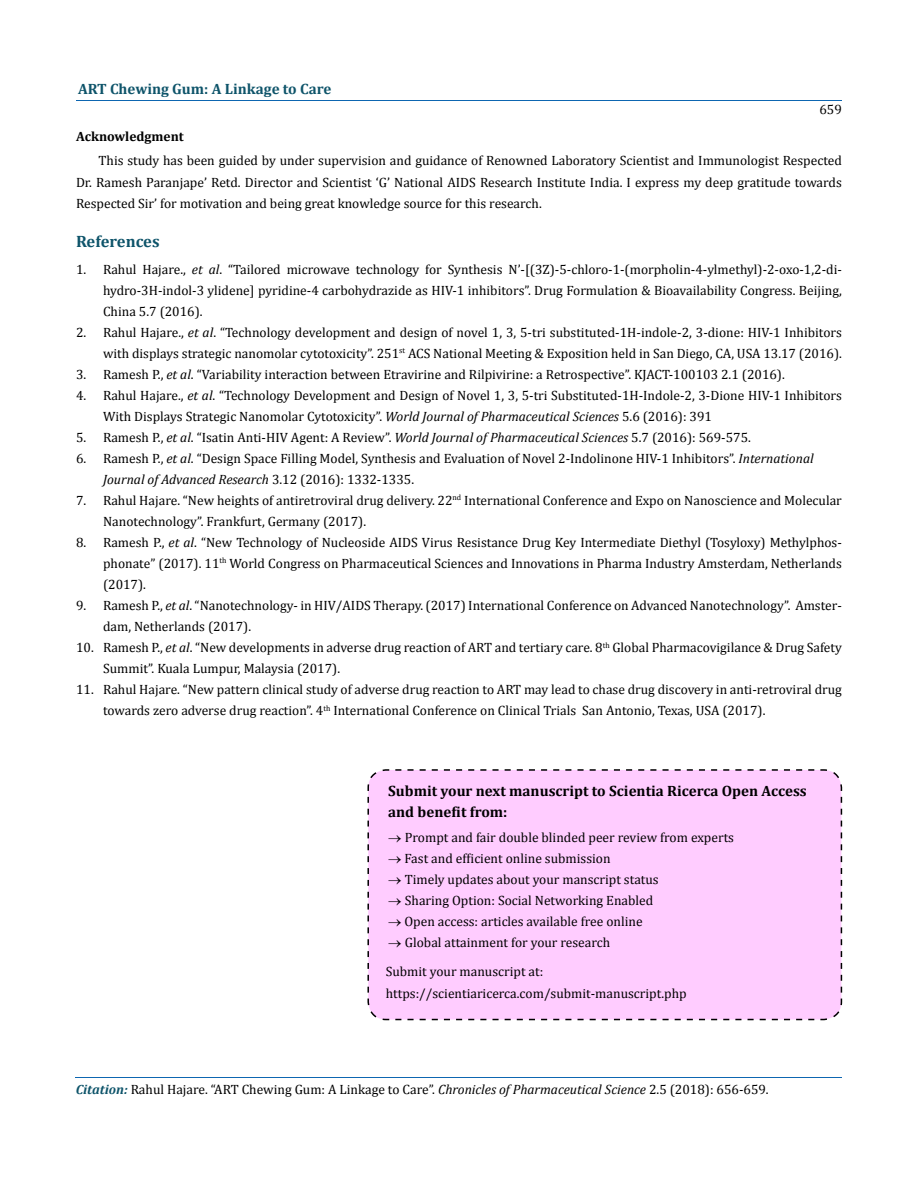
<style>
.page{position:relative;width:917px;height:1190px;background:#fff}
.page>*{position:absolute;margin:0;border:0;box-sizing:border-box;transform-origin:0 0}
.t1{font:700 16.5px "Cambria";color:#0e546a}
.t2{font:700 15px/21px "Cambria";color:#000}
.t3{font:700 15px "Cambria";color:#0e546a}
.t4{font:13.5px/21px "Cambria";color:#000}
.t5{font:700 13.5px "Cambria";color:#000}
.s1{font-style:italic}
.s2{font-weight:700;font-style:italic;font-size:13.35px;color:#0e546a}
</style>
<div class="page">
<hr style="left:76px;top:100px;width:765px;height:1px;background:#0d66b1">
<hr style="left:75px;top:1077px;width:766px;height:1px;background:#0d66b1">
<div style="left:367px;top:769px;width:475px;height:252px;background:#fcf"></div>
<p class="t3" style="left:78px;top:80px;width:255px">ART Chewing Gum: A Linkage to Care</p>
<p class="t5" style="left:76px;top:128px;width:109px">Acknowledgment</p>
<p class="t4" style="left:819px;top:99px;width:24px">659</p>
<p class="t4" style="left:76px;top:150px;width:767px;text-align:justify;text-indent:23px">This study has been guided by under supervision and guidance of Renowned Laboratory Scientist and Immunologist Respected Dr. Ramesh Paranjape’ Retd. Director and Scientist ‘G’ National AIDS Research Institute India. I express my deep gratitude towards Respected Sir’ for motivation and being great knowledge source for this research.</p>
<p class="t1" style="left:76px;top:231px;width:85px">References</p>
<p class="t4" style="left:103px;top:259px;width:740px;text-align:justify;text-indent:-27px">1. Rahul Hajare., <span class="s1">et al</span>. “Tailored microwave technology for Synthesis N’-[(3Z)-5-chloro-1-(morpholin-4-ylmethyl)-2-oxo-1,2-di&shy;hydro-3H-indol-3 ylidene] pyridine-4 carbohydrazide as HIV-1 inhibitors”. Drug Formulation &amp; Bioavailability Congress. Beijing, China 5.7 (2016).</p>
<p class="t4" style="left:76px;top:322px;width:767px;text-align:right">2. Rahul Hajare., <span class="s1">et al</span>. “Technology development and design of novel 1, 3, 5-tri substituted-1H-indole-2, 3-dione: HIV-1 Inhibitors with displays strategic nanomolar cytotoxicity”. 251<sup>st</sup> ACS National Meeting &amp; Exposition held in San Diego, CA, USA 13.17 (2016).</p>
<p class="t4" style="left:76px;top:364px;width:710px">3. Ramesh P., <span class="s1">et al</span>. “Variability interaction between Etravirine and Rilpivirine: a Retrospective”. KJACT-100103 2.1 (2016).</p>
<p class="t4" style="left:103px;top:385px;width:740px;text-indent:-27px">4. Rahul Hajare., <span class="s1">et al</span>. “Technology Development and Design of Novel 1, 3, 5-tri Substituted-1H-Indole-2, 3-Dione HIV-1 Inhibitors<br>With Displays Strategic Nanomolar Cytotoxicity”. <span class="s1">World Journal of Pharmaceutical Sciences</span> 5.6 (2016): 391</p>
<p class="t4" style="left:76px;top:427px;width:676px">5. Ramesh P., <span class="s1">et al</span>. “Isatin Anti-HIV Agent: A Review”. <span class="s1">World Journal of Pharmaceutical Sciences</span> 5.7 (2016): 569-575.</p>
<p class="t4" style="left:103px;top:448px;width:712px;text-indent:-27px">6. Ramesh P., <span class="s1">et al</span>. “Design Space Filling Model, Synthesis and Evaluation of Novel 2-Indolinone HIV-1 Inhibitors”. <span class="s1">International<br>Journal of Advanced Research</span> 3.12 (2016): 1332-1335.</p>
<p class="t4" style="left:103px;top:490px;width:740px;text-indent:-27px">7. Rahul Hajare. “New heights of antiretroviral drug delivery. 22<sup>nd</sup> International Conference and Expo on Nanoscience and Molecular<br>Nanotechnology”. Frankfurt, Germany (2017).</p>
<p class="t4" style="left:103px;top:532px;width:740px;text-align:justify;text-indent:-27px">8. Ramesh P., <span class="s1">et al</span>. “New Technology of Nucleoside AIDS Virus Resistance Drug Key Intermediate Diethyl (Tosyloxy) Methylphos&shy;phonate” (2017). 11<sup>th</sup> World Congress on Pharmaceutical Sciences and Innovations in Pharma Industry Amsterdam, Netherlands (2017).</p>
<p class="t4" style="left:103px;top:595px;width:740px;text-indent:-27px">9. Ramesh P., <span class="s1">et al</span>. “Nanotechnology- in HIV/AIDS Therapy. (2017) International Conference on Advanced Nanotechnology”. Amster&shy;dam, Netherlands (2017).</p>
<p class="t4" style="left:103px;top:637px;width:740px;text-indent:-27px">10. Ramesh P., <span class="s1">et al</span>. “New developments in adverse drug reaction of ART and tertiary care. 8<sup>th</sup> Global Pharmacovigilance &amp; Drug Safety<br>Summit”. Kuala Lumpur, Malaysia (2017).</p>
<p class="t4" style="left:103px;top:679px;width:740px;text-indent:-27px">11. Rahul Hajare. “New pattern clinical study of adverse drug reaction to ART may lead to chase drug discovery in anti-retroviral drug towards zero adverse drug reaction”. 4<sup>th</sup> International Conference on Clinical Trials San Antonio, Texas, USA (2017).</p>
<p class="t2" style="left:388px;top:780px;width:420px">Submit your next manuscript to Scientia Ricerca Open Access and benefit from:</p>
<p class="t4" style="left:388px;top:826px;width:347px">→ Prompt and fair double blinded peer review from experts</p>
<p class="t4" style="left:388px;top:847px;width:224px">→ Fast and efficient online submission</p>
<p class="t4" style="left:388px;top:869px;width:272px">→ Timely updates about your manscript status</p>
<p class="t4" style="left:388px;top:890px;width:266px">→ Sharing Option: Social Networking Enabled</p>
<p class="t4" style="left:388px;top:911px;width:256px">→ Open access: articles available free online</p>
<p class="t4" style="left:386px;top:927px;width:226px;line-height:29.4px">→ Global attainment for your research<br>Submit your manuscript at:</p>
<p class="t4" style="left:386px;top:982px;width:302px">https://scientiaricerca.com/submit-manuscript.php</p>
<p class="t4" style="left:76px;top:1078px;width:694px"><span class="s2">Citation:</span> Rahul Hajare. “ART Chewing Gum: A Linkage to Care”. <span class="s1">Chronicles of Pharmaceutical Science</span> 2.5 (2018): 656-659.</p>
</div>
